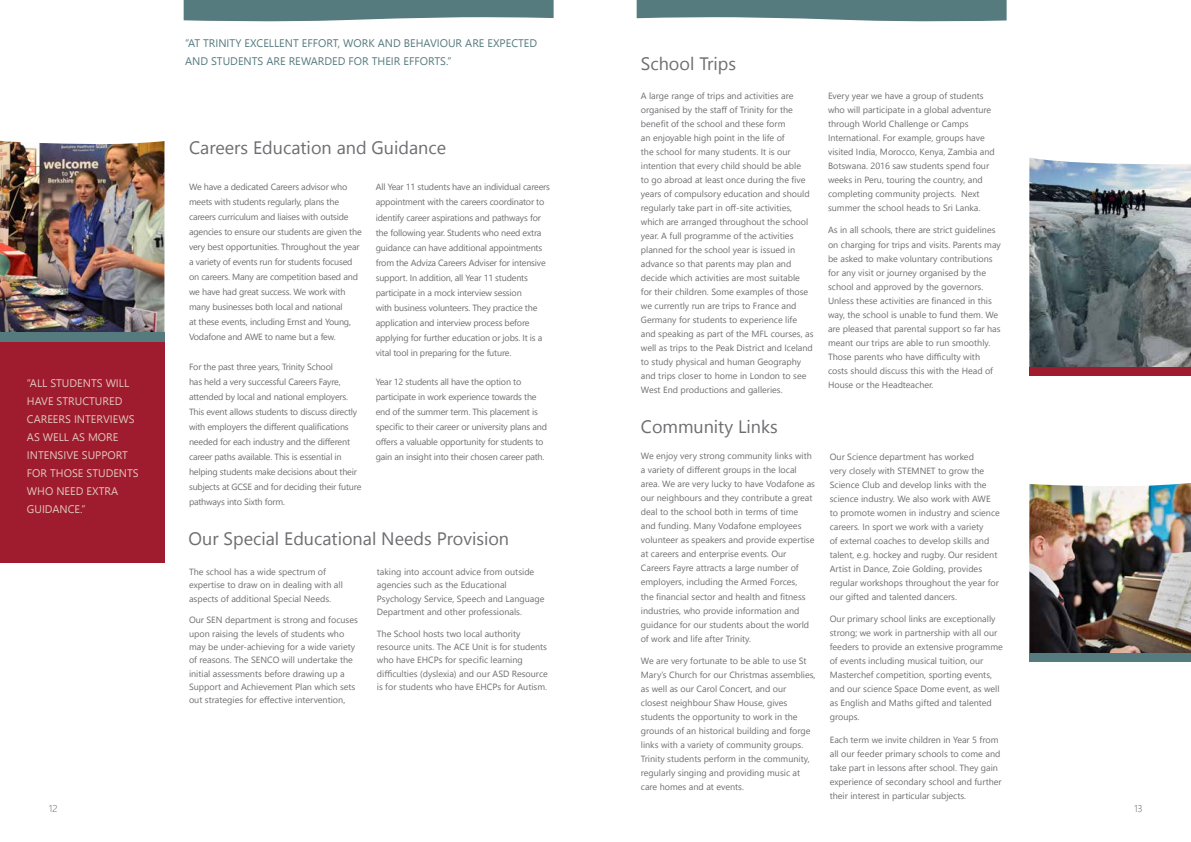
<style>
.page{position:relative;width:1191px;height:842px;background:#fff}
.page>*{position:absolute;margin:0;border:0;box-sizing:border-box;transform-origin:0 0}
.t1{font:18px "Segoe UI";color:#6d6e71}
.t2{font:11px/18px "Segoe UI";color:#e3c5bd}
.t3{font:11px/18px "Segoe UI";color:#557b7f}
.t4{font:300 10px "Segoe UI";color:#58595b}
.t5{font:9px/14px "Segoe UI";color:#6d6e71}
.t6{font:9px/15px "Segoe UI";letter-spacing:-.02em;color:#6d6e71}
</style>
<div class="page">
<img style="left:1029px;top:483px;width:162px;height:170px">
<img style="left:0;top:141px;width:164px;height:191px">
<img style="left:1029px;top:158px;width:162px;height:209px">
<div style="left:1029px;top:367px;width:162px;height:8px;background:#9e1c2e"></div>
<div style="left:1029px;top:653px;width:162px;height:8px;background:#557b7f"></div>
<svg style="left:184px;top:0;width:369px;height:22px;background:#6a8b8e"></svg>
<svg style="left:636px;top:0;width:370px;height:22px;background:#6a8b8f"></svg>
<div style="left:0;top:342px;width:164px;height:221px;background:#9e1c2e"></div>
<div style="left:0;top:332px;width:164px;height:10px;background:#557b7f"></div>
<p class="t2" style="left:27px;top:373px;width:113px">“ALL STUDENTS WILL<br>HAVE STRUCTURED<br>CAREERS INTERVIEWS<br>AS WELL AS MORE<br>INTENSIVE SUPPORT<br>FOR THOSE STUDENTS<br>WHO NEED EXTRA<br>GUIDANCE.”</p>
<p class="t3" style="left:185px;top:34px;width:353px">“AT TRINITY EXCELLENT EFFORT, WORK AND BEHAVIOUR ARE EXPECTED<br>AND STUDENTS ARE REWARDED FOR THEIR EFFORTS.”</p>
<h1 class="t1" style="left:189px;top:133px;width:259px">Careers Education and Guidance</h1>
<p class="t6" style="left:189px;top:180px;width:174px">We have a dedicated Careers advisor who meets with students regularly, plans the careers curriculum and liaises with outside agencies to ensure our students are given the very best opportunities. Throughout the year a variety of events run for students focused on careers. Many are competition based and we have had great success. We work with many businesses both local and national<br>at these events, including Ernst and Young, Vodafone and AWE to name but a few.</p>
<p class="t6" style="left:189px;top:359px;width:174px">For the past three years, Trinity School<br>has held a very successful Careers Fayre, attended by local and national employers.<br>This event allows students to discuss directly with employers the different qualifications needed for each industry and the different career paths available. This is essential in helping students make decisions about their subjects at GCSE and for deciding their future pathways into Sixth form.</p>
<p class="t6" style="left:376px;top:180px;width:176px">All Year 11 students have an individual careers appointment with the careers coordinator to identify career aspirations and pathways for the following year. Students who need extra guidance can have additional appointments from the Adviza Careers Adviser for intensive support. In addition, all Year 11 students participate in a mock interview session<br>with business volunteers. They practice the application and interview process before applying for further education or jobs. It is a vital tool in preparing for the future.</p>
<p class="t6" style="left:376px;top:374px;width:173px">Year 12 students all have the option to participate in work experience towards the end of the summer term. This placement is specific to their career or university plans and offers a valuable opportunity for students to gain an insight into their chosen career path.</p>
<h1 class="t1" style="left:189px;top:524px;width:322px">Our Special Educational Needs Provision</h1>
<p class="t5" style="left:189px;top:565px;width:155px;line-height:13.3px">The school has a wide spectrum of expertise to draw on in dealing with all aspects of additional Special Needs.</p>
<p class="t5" style="left:189px;top:613px;width:170px;line-height:13.3px">Our SEN department is strong and focuses upon raising the levels of students who may be under-achieving for a wide variety of reasons. The SENCO will undertake the initial assessments before drawing up a Support and Achievement Plan which sets out strategies for effective intervention,</p>
<p class="t5" style="left:377px;top:565px;width:169px;line-height:13.3px">taking into account advice from outside agencies such as the Educational Psychology Service, Speech and Language Department and other professionals.</p>
<p class="t5" style="left:377px;top:627px;width:172px;line-height:13.3px">The School hosts two local authority resource units. The ACE Unit is for students who have EHCPs for specific learning difficulties (dyslexia) and our ASD Resource is for students who have EHCPs for Autism.</p>
<h1 class="t1" style="left:641px;top:50px;width:97px">School Trips</h1>
<p class="t5" style="left:641px;top:88px;width:174px">A large range of trips and activities are organised by the staff of Trinity for the benefit of the school and these form<br>an enjoyable high point in the life of<br>the school for many students. It is our intention that every child should be able<br>to go abroad at least once during the five years of compulsory education and should regularly take part in off-site activities, which are arranged throughout the school year. A full programme of the activities planned for the school year is issued in advance so that parents may plan and decide which activities are most suitable<br>for their children. Some examples of those we currently run are trips to France and Germany for students to experience life and speaking as part of the MFL courses, as well as trips to the Peak District and Iceland to study physical and human Geography and trips closer to home in London to see West End productions and galleries.</p>
<p class="t5" style="left:828px;top:89px;width:168px">Every year we have a group of students who will participate in a global adventure through World Challenge or Camps International. For example, groups have visited India, Morocco, Kenya, Zambia and Botswana. 2016 saw students spend four weeks in Peru, touring the country, and completing community projects. Next summer the school heads to Sri Lanka.</p>
<p class="t5" style="left:828px;top:223px;width:174px">As in all schools, there are strict guidelines on charging for trips and visits. Parents may be asked to make voluntary contributions for any visit or journey organised by the school and approved by the governors.<br>Unless these activities are financed in this way, the school is unable to fund them. We are pleased that parental support so far has meant our trips are able to run smoothly.<br>Those parents who have difficulty with costs should discuss this with the Head of House or the Headteacher.</p>
<h1 class="t1" style="left:641px;top:412px;width:138px">Community Links</h1>
<p class="t5" style="left:641px;top:449px;width:176px">We enjoy very strong community links with a variety of different groups in the local area. We are very lucky to have Vodafone as our neighbours and they contribute a great deal to the school both in terms of time and funding. Many Vodafone employees volunteer as speakers and provide expertise at careers and enterprise events. Our Careers Fayre attracts a large number of employers, including the Armed Forces,<br>the financial sector and health and fitness industries, who provide information and guidance for our students about the world of work and life after Trinity.</p>
<p class="t5" style="left:641px;top:654px;width:176px">We are very fortunate to be able to use St Mary’s Church for our Christmas assemblies, as well as our Carol Concert, and our<br>closest neighbour Shaw House, gives students the opportunity to work in the grounds of an historical building and forge links with a variety of community groups.<br>Trinity students perform in the community, regularly singing and providing music at care homes and at events.</p>
<p class="t5" style="left:829px;top:449px;width:172px">Our Science department has worked<br>very closely with STEMNET to grow the Science Club and develop links with the science industry. We also work with AWE to promote women in industry and science careers. In sport we work with a variety<br>of external coaches to develop skills and talent, e.g. hockey and rugby. Our resident Artist in Dance, Zoie Golding, provides regular workshops throughout the year for our gifted and talented dancers.</p>
<p class="t5" style="left:829px;top:612px;width:174px">Our primary school links are exceptionally strong; we work in partnership with all our feeders to provide an extensive programme of events including musical tuition, our Masterchef competition, sporting events, and our science Space Dome event, as well as English and Maths gifted and talented groups.</p>
<p class="t5" style="left:829px;top:732px;width:173px">Each term we invite children in Year 5 from all our feeder primary schools to come and take part in lessons after school. They gain experience of secondary school and further their interest in particular subjects.</p>
<p class="t4" style="left:49px;top:801px;width:10px">12</p>
<p class="t4" style="left:1134px;top:801px;width:10px">13</p>
</div>
